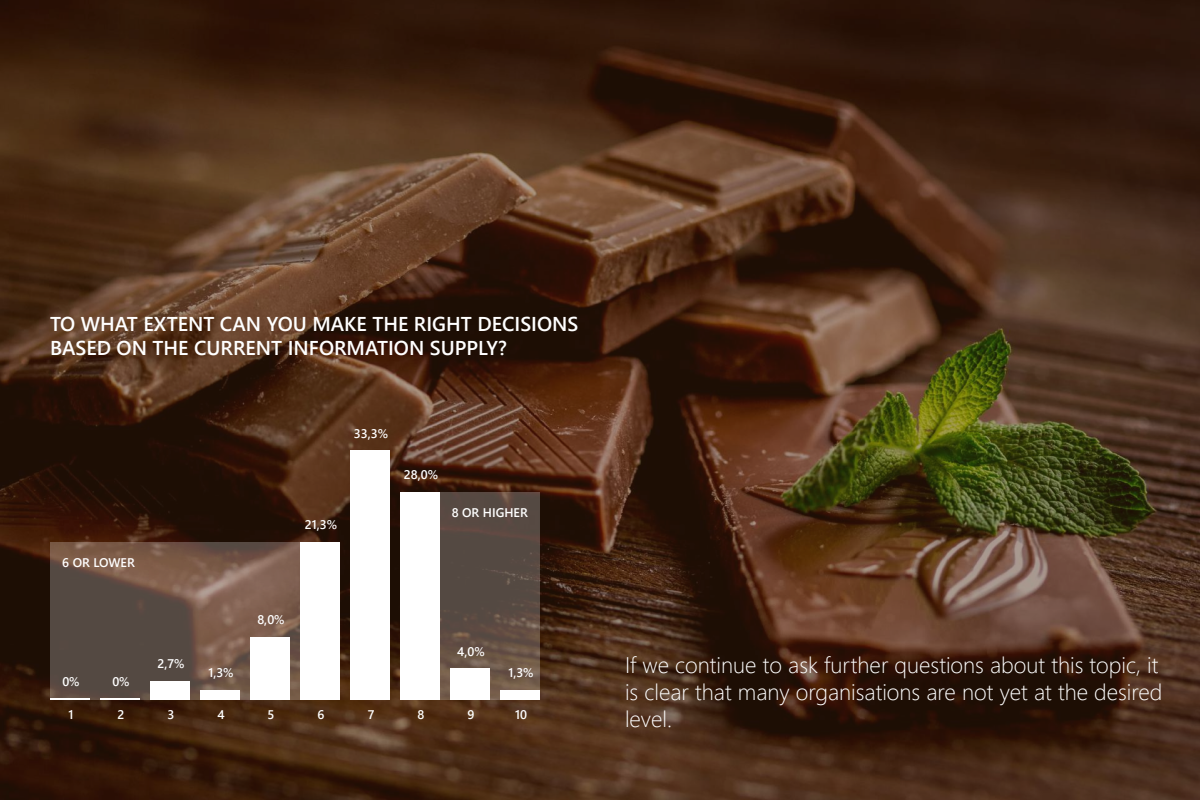
<style>
.page{position:relative;width:1200px;height:800px;background:#fff}
.page>*{position:absolute;margin:0;border:0;box-sizing:border-box;transform-origin:0 0}
.t1{font:300 22.5px/27px "Segoe UI";color:#fff}
.t2{font:600 20px/24px "Segoe UI";color:#fff}
.t3{font:600 12.5px "Segoe UI";color:#fff}
</style>
<div class="page">
<img style="left:0;top:0;width:1200px;height:800px">
<svg style="left:440px;top:492px;width:100px;height:208px;background:#5d4d44"></svg>
<svg style="left:50px;top:542px;width:250px;height:158px;background:#6b5549"></svg>
<div style="left:150px;top:681px;width:40px;height:19px;background:#fff"></div>
<div style="left:200px;top:690px;width:40px;height:10px;background:#fff"></div>
<div style="left:250px;top:638px;width:40px;height:62px;background:#fff"></div>
<div style="left:300px;top:542px;width:40px;height:158px;background:#fff"></div>
<div style="left:350px;top:450px;width:40px;height:250px;background:#fff"></div>
<div style="left:400px;top:492px;width:40px;height:208px;background:#fff"></div>
<div style="left:450px;top:669px;width:40px;height:31px;background:#fff"></div>
<div style="left:500px;top:690px;width:40px;height:10px;background:#fff"></div>
<hr style="left:100px;top:699px;width:40px;height:1px;background:#fff">
<hr style="left:50px;top:699px;width:40px;height:1px;background:#fff">
<p class="t2" style="left:50px;top:310px;width:530px">TO WHAT EXTENT CAN YOU MAKE THE RIGHT DECISIONS<br>BASED ON THE CURRENT INFORMATION SUPPLY?</p>
<p class="t3" style="left:62px;top:551px;width:74px">6 OR LOWER</p>
<p class="t3" style="left:62px;top:669px;width:19px">0%</p>
<p class="t3" style="left:112px;top:669px;width:19px">0%</p>
<p class="t3" style="left:158px;top:652px;width:29px">2,7%</p>
<p class="t3" style="left:305px;top:513px;width:34px">21,3%</p>
<p class="t3" style="left:354px;top:422px;width:36px">33,3%</p>
<p class="t3" style="left:404px;top:463px;width:36px">28,0%</p>
<p class="t3" style="left:452px;top:501px;width:78px">8 OR HIGHER</p>
<p class="t3" style="left:208px;top:661px;width:27px">1,3%</p>
<p class="t3" style="left:257px;top:608px;width:29px">8,0%</p>
<p class="t3" style="left:457px;top:639px;width:29px">4,0%</p>
<p class="t3" style="left:508px;top:661px;width:27px">1,3%</p>
<p class="t3" style="left:69px;top:703px;width:7px">1</p>
<p class="t3" style="left:118px;top:703px;width:8px">2</p>
<p class="t3" style="left:168px;top:703px;width:8px">3</p>
<p class="t3" style="left:217px;top:703px;width:9px">4</p>
<p class="t3" style="left:268px;top:703px;width:8px">5</p>
<p class="t3" style="left:318px;top:703px;width:8px">6</p>
<p class="t3" style="left:368px;top:703px;width:8px">7</p>
<p class="t3" style="left:418px;top:703px;width:8px">8</p>
<p class="t3" style="left:468px;top:703px;width:8px">9</p>
<p class="t3" style="left:515px;top:703px;width:13px">10</p>
<p class="t1" style="left:625px;top:649px;width:539px">If we continue to ask further questions about this topic, it is clear that many organisations are not yet at the desired level.</p>
</div>
